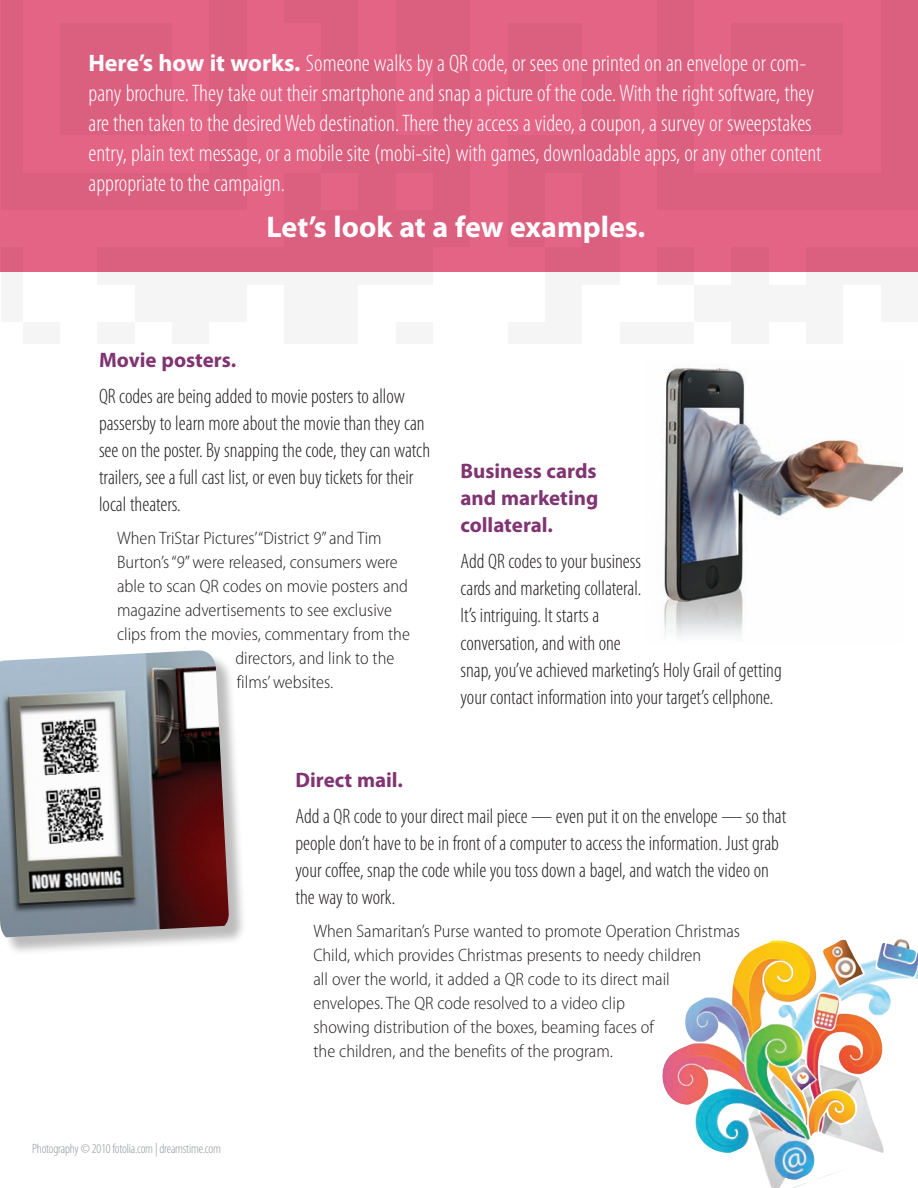
<style>
.page{position:relative;width:918px;height:1188px;background:#fff}
.page>*{position:absolute;margin:0;border:0;box-sizing:border-box;transform-origin:0 0}
.t1{font:700 30px "Myriad Pro";color:#fff}
.t2{font:300 condensed 24px/30px "Myriad Pro";color:#fff}
.t3{font:300 condensed 21px/27px "Myriad Pro";color:#231f20}
.t4{font:700 21px/27px "Myriad Pro";color:#803471;text-align:justify}
.t5{font:300 semi-condensed 18px/24px "Myriad Pro";color:#231f20}
.Frutiger_body{font:300 condensed 13.5px "Myriad Pro";letter-spacing:-.015em;color:#939598}
.s1{font-weight:700;font-stretch:normal}
</style>
<div class="page">
<img style="left:1px;top:0;width:917px;height:272px">
<div style="left:0;top:653px;width:247px;height:303px;background:#231f20;opacity:.3"></div>
<img style="left:0;top:650px;width:229px;height:287px">
<img style="left:664px;top:368px;width:239px;height:268px">
<img style="left:662px;top:939px;width:256px;height:249px">
<img style="left:40px;top:718px;width:61px;height:57px">
<img style="left:45px;top:786px;width:61px;height:58px">
<p class="t2" style="left:88px;top:48px;width:734px"><span class="s1">Here’s how it works.</span> Someone walks by a QR code, or sees one printed on an envelope or com&shy;pany brochure. They take out their smartphone and snap a picture of the code. With the right software, they are then taken to the desired Web destination. There they access a video, a coupon, a survey or sweepstakes entry, plain text message, or a mobile site (mobi-site) with games, downloadable apps, or any other content appropriate to the campaign.</p>
<p class="t1" style="left:267px;top:207px;width:380px">Let’s look at a few examples.</p>
<p class="t4" style="left:99px;top:345px;width:139px">Movie posters.</p>
<p class="t3" style="left:99px;top:383px;width:333px">QR codes are being added to movie posters to allow passersby to learn more about the movie than they can see on the poster. By snapping the code, they can watch trailers, see a full cast list, or even buy tickets for their local theaters.</p>
<p class="t5" style="left:117px;top:526px;width:266px">When TriStar Pictures’“District 9” and Tim</p>
<p class="t5" style="left:117px;top:550px;width:282px">Burton’s “9” were released, consumers were</p>
<p class="t5" style="left:117px;top:574px;width:293px">able to scan QR codes on movie posters and</p>
<p class="t5" style="left:117px;top:598px;width:277px">magazine advertisements to see exclusive</p>
<p class="t5" style="left:117px;top:622px;width:294px">clips from the movies, commentary from the</p>
<p class="t5" style="left:235px;top:646px;width:160px">directors, and link to the</p>
<p class="t5" style="left:237px;top:670px;width:98px">films’ websites.</p>
<p class="t4" style="left:460px;top:457px;width:139px">Business cards and marketing collateral.</p>
<p class="t3" style="left:460px;top:549px;width:323px">Add QR codes to your business<br>cards and marketing collateral.<br>It’s intriguing. It starts a<br>conversation, and with one<br>snap, you’ve achieved marketing’s Holy Grail of getting your contact information into your target’s cellphone.</p>
<p class="Frutiger_body" style="left:32px;top:1142px;width:190px">Photography © 2010 fotolia.com | dreamstime.com</p>
<p class="t4" style="left:296px;top:765px;width:109px">Direct mail.</p>
<p class="t3" style="left:296px;top:803px;width:492px">Add a QR code to your direct mail piece — even put it on the envelope — so that people don’t have to be in front of a computer to access the information. Just grab your coffee, snap the code while you toss down a bagel, and watch the video on the way to work.</p>
<p class="t5" style="left:314px;top:919px;width:428px">When Samaritan’s Purse wanted to promote Operation Christmas Child, which provides Christmas presents to needy children<br>all over the world, it added a QR code to its direct mail envelopes. The QR code resolved to a video clip<br>showing distribution of the boxes, beaming faces of<br>the children, and the benefits of the program.</p>
</div>
